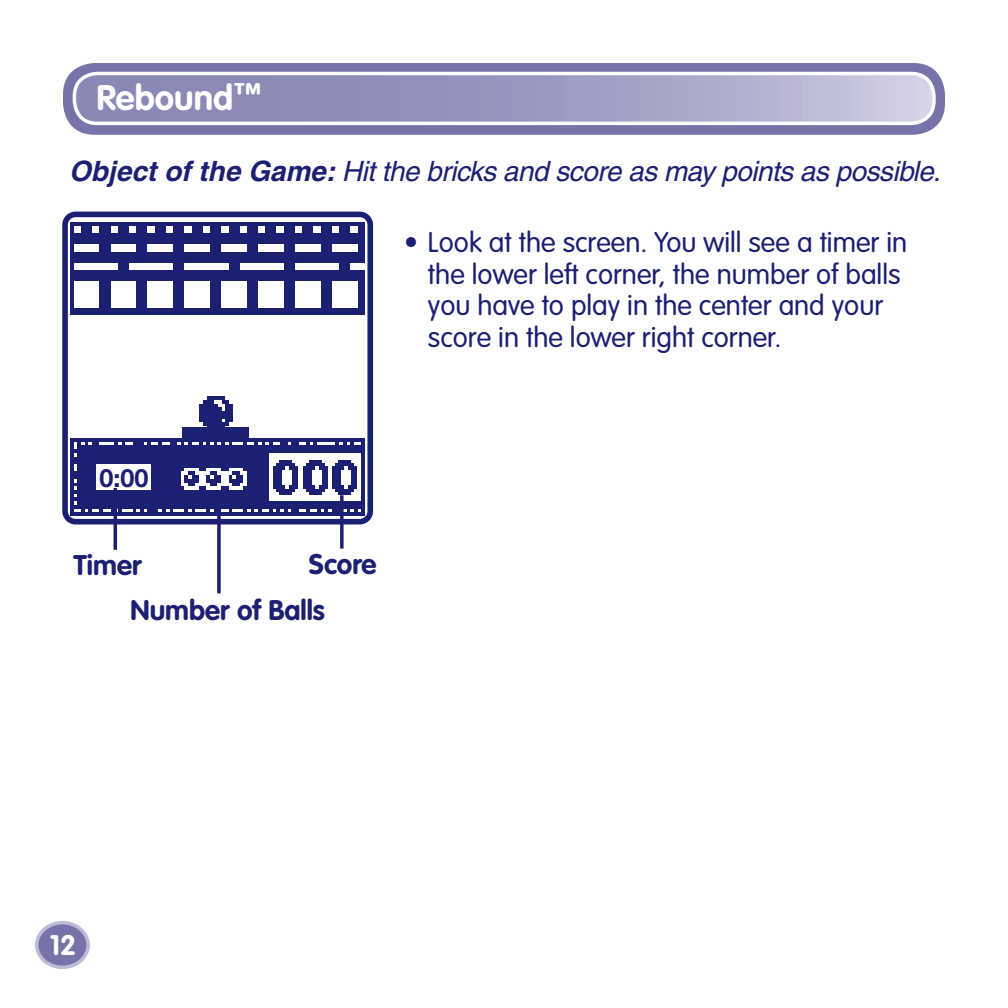
<style>
.page{position:relative;width:1008px;height:1008px;background:#fff}
.page>*{position:absolute;margin:0;border:0;box-sizing:border-box;transform-origin:0 0}
.t1{font:700 35px "VAG Rounded";color:#fff}
.Bullet{font:300 28px/31.5px "VAG Rounded";color:#1c2072}
.Body{font:italic 28px "Helvetica";letter-spacing:-.02em;color:#1c2072}
.callouts{font:700 28px "VAG Rounded";color:#1c2072}
.t2{font:700 28px "VAG Rounded";color:#fff}
.t3{font:700 25.2px "Helvetica Neue";color:#1c2072}
.s1{font-weight:700}
</style>
<div class="page">
<div style="left:37px;top:923px;width:51px;height:44px;background:#7673a8;border-radius:50%"></div>
<div style="left:35px;top:921px;width:55px;height:48px;border:4px solid #bdbcd8;border-radius:50%"></div>
<div style="left:63px;top:63px;width:882px;height:72px;background:#7673a8;border-radius:32px"></div>
<svg style="left:74px;top:74px;width:860px;height:49px"></svg>
<div style="left:73px;top:72px;width:863px;height:53px;border:4px solid #fff;border-radius:23px"></div>
<div style="left:62px;top:212px;width:311px;height:312px;border:6px solid #1c2072;border-radius:10px"></div>
<img style="left:71px;top:211px;width:294px;height:103px">
<img style="left:71px;top:438px;width:294px;height:77px">
<img style="left:200px;top:397px;width:33px;height:31px">
<img style="left:183px;top:428px;width:66px;height:11px">
<img style="left:274px;top:461px;width:24px;height:33px">
<img style="left:303px;top:461px;width:25px;height:33px">
<img style="left:333px;top:461px;width:24px;height:33px">
<svg style="left:217px;top:490px;width:4px;height:103px"></svg>
<svg style="left:340px;top:495px;width:4px;height:54px"></svg>
<hr style="left:114px;top:488px;width:3px;height:62px;background:#1c2072">
<p class="t1" style="left:96px;top:78px;width:166px">Rebound<sup>™</sup></p>
<p class="Body" style="left:69px;top:155px;width:873px"><span class="s1">Object of the Game:</span> Hit the bricks and score as may points as possible.</p>
<p class="Bullet" style="left:428px;top:227px;width:481px;text-indent:-24px">• Look at the screen. You will see a timer in the lower left corner, the number of balls you have to play in the center and your score in the lower right corner.</p>
<p class="t3" style="left:99px;top:462px;width:51px">0:00</p>
<p class="callouts" style="left:309px;top:548px;width:69px">Score</p>
<p class="callouts" style="left:130px;top:594px;width:196px">Number of Balls</p>
<p class="callouts" style="left:74px;top:549px;width:69px">Timer</p>
<p class="t2" style="left:50px;top:929px;width:14px">12</p>
</div>
